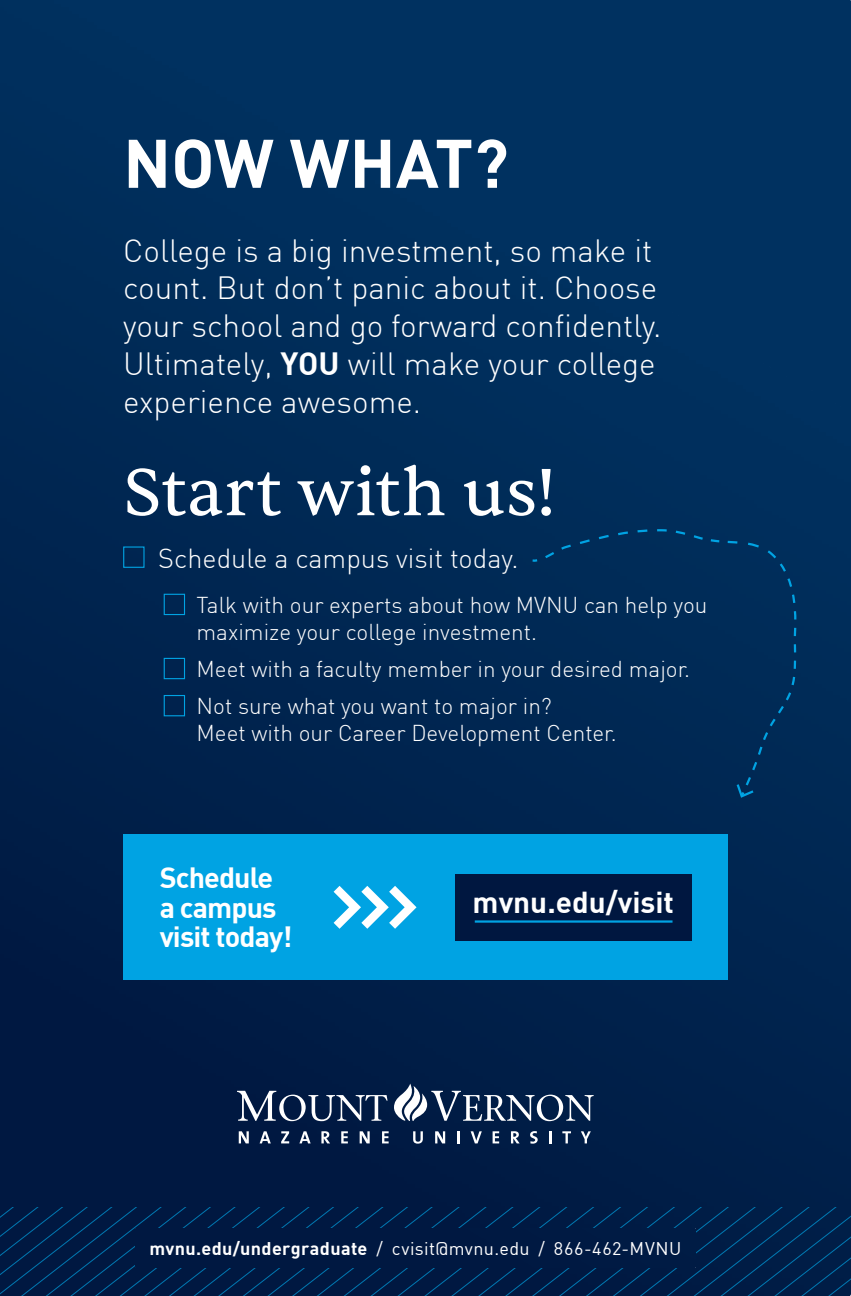
<style>
.page{position:relative;width:851px;height:1296px;background:#fff}
.page>*{position:absolute;margin:0;border:0;box-sizing:border-box;transform-origin:0 0}
.t1{font:700 67.5px "Sentient Variable";letter-spacing:.015em;color:#fff}
.t2{font:700 67.5px "DIN";color:#fff}
.t3{font:300 31.5px/37.8px "DIN";color:#fff}
.t4{font:700 29.7px "DIN";color:#fff}
.t5{font:700 28.8px/29.2px "DIN";letter-spacing:-.03em;color:#fff}
.t6{font:300 27px "DIN";color:#fff}
.t7{font:300 22.5px/27px "DIN";color:#fff}
.t8{font:18px "DIN";letter-spacing:.02em;color:#fff}
.s1{font-weight:700}
</style>
<div class="page">
<img style="left:0;top:0;width:850px;height:1208px">
<svg style="left:0;top:1208px;width:850px;height:88px;background:#001f49"></svg>
<div style="left:135px;top:1228px;width:560px;height:40px;background:#001841"></div>
<div style="left:123px;top:546px;width:21px;height:22px;border:1px solid #00a3e3"></div>
<div style="left:164px;top:594px;width:21px;height:21px;border:1px solid #00a3e3"></div>
<div style="left:164px;top:658px;width:21px;height:21px;border:1px solid #00a3e3"></div>
<div style="left:164px;top:695px;width:21px;height:21px;border:1px solid #00a3e3"></div>
<svg style="left:237px;top:1091px;width:150px;height:30px"></svg>
<svg style="left:239px;top:1131px;width:10px;height:12px"></svg>
<svg style="left:259px;top:1131px;width:12px;height:12px"></svg>
<svg style="left:281px;top:1131px;width:8px;height:12px"></svg>
<svg style="left:299px;top:1131px;width:11px;height:12px"></svg>
<svg style="left:321px;top:1131px;width:9px;height:12px"></svg>
<svg style="left:341px;top:1131px;width:7px;height:12px"></svg>
<svg style="left:359px;top:1131px;width:10px;height:12px"></svg>
<svg style="left:382px;top:1131px;width:6px;height:12px"></svg>
<svg style="left:413px;top:1131px;width:10px;height:13px"></svg>
<svg style="left:435px;top:1131px;width:10px;height:12px"></svg>
<svg style="left:457px;top:1131px;width:3px;height:12px"></svg>
<svg style="left:470px;top:1131px;width:12px;height:12px"></svg>
<svg style="left:492px;top:1131px;width:7px;height:12px"></svg>
<svg style="left:511px;top:1131px;width:8px;height:12px"></svg>
<svg style="left:530px;top:1131px;width:7px;height:13px"></svg>
<svg style="left:549px;top:1131px;width:2px;height:12px"></svg>
<svg style="left:562px;top:1131px;width:9px;height:12px"></svg>
<svg style="left:581px;top:1131px;width:9px;height:12px"></svg>
<svg style="left:394px;top:1084px;width:199px;height:38px"></svg>
<div style="left:123px;top:834px;width:604px;height:146px;background:#00a3e3"></div>
<div style="left:530px;top:528px;width:267px;height:271px;background:#002a56"></div>
<svg style="left:734px;top:759px;width:25px;height:40px"></svg>
<svg style="left:333px;top:886px;width:83px;height:43px"></svg>
<div style="left:455px;top:874px;width:236px;height:66px;background:#001740"></div>
<hr style="left:474px;top:920px;width:198px;height:3px;background:#00a3e3">
<h1 class="t2" style="left:123px;top:135px;width:387px">NOW WHAT?</h1>
<h2 class="t3" style="left:123px;top:234px;width:540px">College is a big investment, so make it count. But don’t panic about it. Choose your school and go forward confidently.<br>Ultimately, <span class="s1">YOU</span> will make your college experience awesome.</h2>
<h1 class="t1" style="left:123px;top:452px;width:434px">Start with us!</h1>
<p class="t6" style="left:158px;top:547px;width:361px">Schedule a campus visit today.</p>
<p class="t7" style="left:196px;top:593px;width:512px">Talk with our experts about how MVNU can help you maximize your college investment.</p>
<p class="t7" style="left:196px;top:652px;width:495px;line-height:37.1px">Meet with a faculty member in your desired major.<br>Not sure what you want to major in?</p>
<p class="t7" style="left:196px;top:721px;width:421px">Meet with our Career Development Center.</p>
<p class="t5" style="left:160px;top:865px;width:134px">Schedule a campus visit today!</p>
<h3 class="t4" style="left:472px;top:890px;width:203px">mvnu.edu/visit</h3>
<p class="t8" style="left:149px;top:1240px;width:533px"><span class="s1">mvnu.edu/undergraduate</span> / cvisit@mvnu.edu / 866-462-MVNU</p>
</div>
